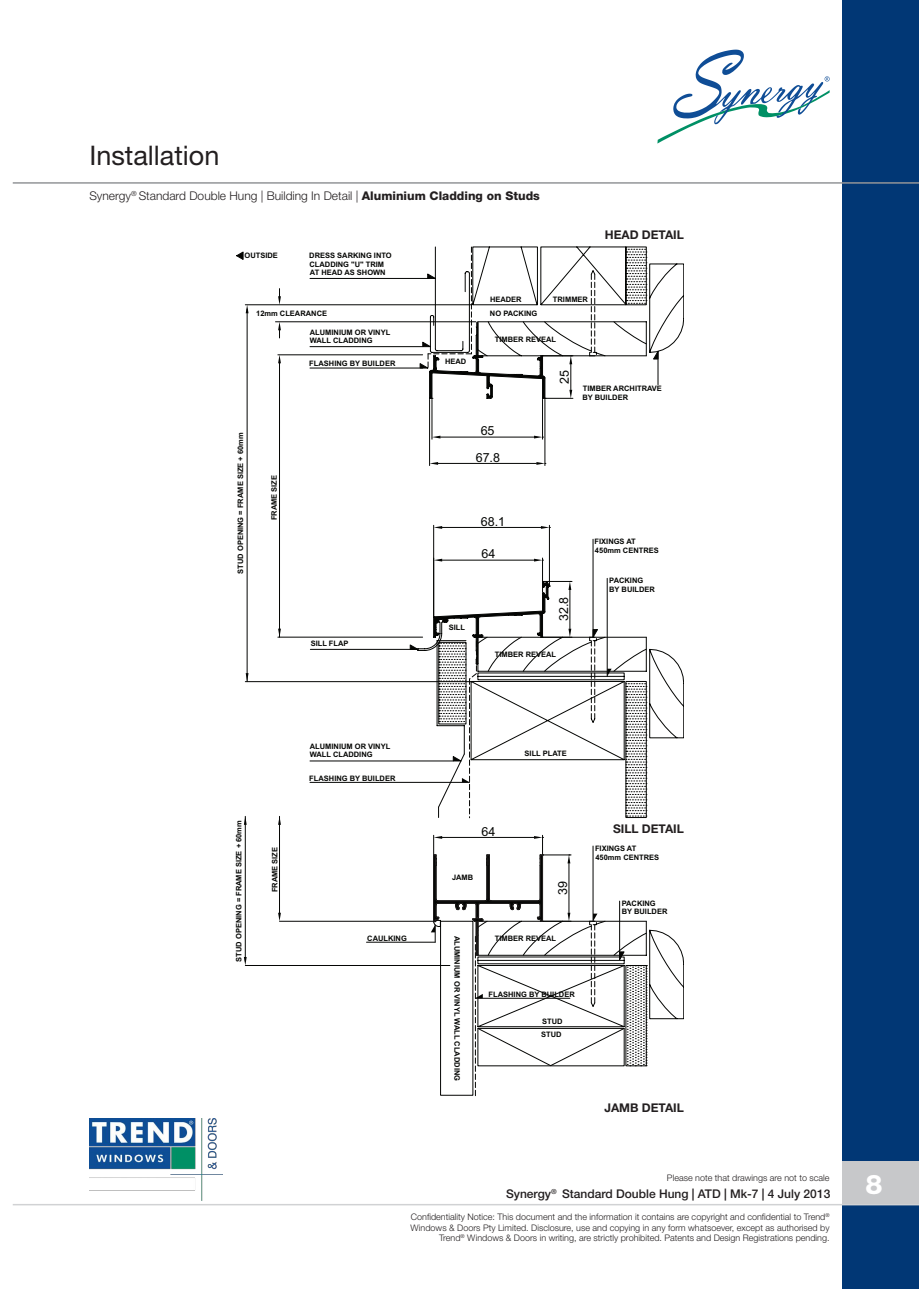
<style>
.page{position:relative;width:919px;height:1289px;background:#fff}
.page>*{position:absolute;margin:0;border:0;box-sizing:border-box;transform-origin:0 0}
.Section_Pages_Chapte{font:27px "Helvetica Neue";color:#231f20}
.t1{font:800 27px "Helvetica Neue";color:#fff}
.t2{font:12.45px "Arial";color:#040503}
.Section_Pages_Chapte-2{font:300 12px "Helvetica Neue";color:#231f20}
.t3{font:500 12px "Helvetica Neue";color:#231f20}
.Drawing_Labelling_Ou{font:700 12px "Helvetica Neue";color:#231f20}
.t4{font:300 9px/10.8px "Helvetica Neue";color:#231f20;text-align:right}
.t5{font:700 7.5px/8.6px "Arial";color:#040503}
.s1{font-weight:800}
</style>
<div class="page">
<div style="left:842px;top:0;width:76px;height:1288px;background:#013775"></div>
<div style="left:842px;top:1161px;width:76px;height:42px;background:#c7c8ca"></div>
<hr style="left:13px;top:1203px;width:905px;height:2px;background:#d1d2d4">
<hr style="left:13px;top:182px;width:905px;height:2px;background:#939598">
<img style="left:89px;top:1118px;width:133px;height:82px">
<svg style="left:657px;top:50px;width:172px;height:93px"></svg>
<hr style="left:279px;top:359px;width:1px;height:278px;background:#040503">
<hr style="left:278px;top:354px;width:144px;height:1px;background:#040503">
<hr style="left:247px;top:309px;width:1px;height:372px;background:#040503">
<hr style="left:275px;top:321px;width:201px;height:1px;background:#040503">
<hr style="left:245px;top:304px;width:226px;height:1px;background:#040503">
<svg style="left:245px;top:636px;width:64px;height:330px"></svg>
<svg style="left:246px;top:305px;width:2px;height:8px"></svg>
<svg style="left:278px;top:355px;width:3px;height:8px"></svg>
<svg style="left:278px;top:322px;width:3px;height:16px"></svg>
<svg style="left:278px;top:288px;width:3px;height:17px"></svg>
<svg style="left:278px;top:628px;width:3px;height:9px"></svg>
<svg style="left:246px;top:673px;width:2px;height:8px"></svg>
<svg style="left:244px;top:957px;width:3px;height:8px"></svg>
<svg style="left:278px;top:912px;width:3px;height:9px"></svg>
<svg style="left:244px;top:816px;width:3px;height:8px"></svg>
<svg style="left:278px;top:816px;width:3px;height:8px"></svg>
<svg style="left:309px;top:247px;width:375px;height:848px"></svg>
<svg style="left:236px;top:251px;width:7px;height:9px"></svg>
<p class="Section_Pages_Chapte" style="left:89px;top:139px;width:132px">Installation</p>
<p class="Section_Pages_Chapte-2" style="left:89px;top:189px;width:452px">Synergy<sup>®</sup> Standard Double Hung | Building In Detail | <span class="s1">Aluminium Cladding on Studs</span></p>
<p class="t5" style="left:244px;top:252px;width:35px">OUTSIDE</p>
<p class="t5" style="left:309px;top:252px;width:84px">DRESS SARKING INTO<br>CLADDING "U" TRIM<br>AT HEAD AS SHOWN</p>
<p class="t5" style="left:256px;top:309px;width:72px">12mm CLEARANCE</p>
<p class="t5" style="left:310px;top:328px;width:82px">ALUMINIUM OR VINYL<br>WALL CLADDING</p>
<p class="t5" style="left:309px;top:360px;width:88px">FLASHING BY BUILDER</p>
<p class="t5" style="left:445px;top:357px;width:23px">HEAD</p>
<p class="t5" style="left:490px;top:295px;width:33px">HEADER</p>
<p class="t5" style="left:553px;top:295px;width:36px">TRIMMER</p>
<p class="t5" style="left:490px;top:309px;width:49px">NO PACKING</p>
<p class="t5" style="left:495px;top:335px;width:63px">TIMBER REVEAL</p>
<p class="t2" style="left:556px;top:383px;width:15px;rotate:-90deg">25</p>
<p class="Drawing_Labelling_Ou" style="left:604px;top:227px;width:81px">HEAD DETAIL</p>
<p class="t5" style="left:236px;top:574px;width:143px;rotate:-90deg">STUD OPENING = FRAME SIZE + 60mm</p>
<p class="t5" style="left:270px;top:520px;width:47px;rotate:-90deg">FRAME SIZE</p>
<p class="t5" style="left:310px;top:639px;width:39px">SILL FLAP</p>
<p class="t2" style="left:480px;top:423px;width:15px">65</p>
<p class="t2" style="left:475px;top:449px;width:26px">67.8</p>
<p class="t5" style="left:582px;top:385px;width:81px">TIMBER ARCHITRAVE<br>BY BUILDER</p>
<p class="t5" style="left:449px;top:623px;width:18px">SILL</p>
<p class="t2" style="left:481px;top:513px;width:26px">68.1</p>
<p class="t2" style="left:481px;top:545px;width:15px">64</p>
<p class="t2" style="left:555px;top:621px;width:26px;rotate:-90deg">32.8</p>
<p class="t5" style="left:495px;top:650px;width:63px">TIMBER REVEAL</p>
<p class="t5" style="left:594px;top:537px;width:66px">FIXINGS AT<br>450mm CENTRES</p>
<p class="t5" style="left:609px;top:576px;width:47px">PACKING<br>BY BUILDER</p>
<p class="t5" style="left:235px;top:961px;width:143px;rotate:-90deg">STUD OPENING = FRAME SIZE + 60mm</p>
<p class="t5" style="left:271px;top:892px;width:47px;rotate:-90deg">FRAME SIZE</p>
<p class="t5" style="left:310px;top:742px;width:82px">ALUMINIUM OR VINYL<br>WALL CLADDING</p>
<p class="t5" style="left:309px;top:774px;width:88px">FLASHING BY BUILDER</p>
<p class="t5" style="left:367px;top:934px;width:41px">CAULKING</p>
<p class="t5" style="left:524px;top:749px;width:44px">SILL PLATE</p>
<p class="t2" style="left:481px;top:823px;width:15px">64</p>
<p class="t5" style="left:452px;top:873px;width:23px">JAMB</p>
<p class="t2" style="left:554px;top:894px;width:15px;rotate:-90deg">39</p>
<p class="t5" style="left:461px;top:935px;width:147px;rotate:90deg">ALUMINIUM OR VINYL WALL CLADDING</p>
<p class="t5" style="left:495px;top:934px;width:63px">TIMBER REVEAL</p>
<p class="t5" style="left:488px;top:990px;width:88px">FLASHING BY BUILDER</p>
<p class="t5" style="left:541px;top:1014px;width:23px;line-height:13.5px">STUD<br>STUD</p>
<p class="Drawing_Labelling_Ou" style="left:613px;top:821px;width:72px">SILL DETAIL</p>
<p class="t5" style="left:595px;top:844px;width:66px">FIXINGS AT<br>450mm CENTRES</p>
<p class="t5" style="left:621px;top:899px;width:47px">PACKING<br>BY BUILDER</p>
<p class="Drawing_Labelling_Ou" style="left:604px;top:1100px;width:81px">JAMB DETAIL</p>
<p class="t4" style="left:667px;top:1172px;width:164px">Please note that drawings are not to scale</p>
<h3 class="t3" style="left:506px;top:1186px;width:326px">Synergy<sup>®</sup> Standard Double Hung | ATD | Mk-7 | 4 July 2013</h3>
<p class="t4" style="left:410px;top:1210px;width:420px">Confidentiality Notice: This document and the information it contains are copyright and confidential to Trend<sup>®<br></sup>Windows &amp; Doors Pty Limited. Disclosure, use and copying in any form whatsoever, except as authorised by<br>Trend<sup>®</sup> Windows &amp; Doors in writing, are strictly prohibited. Patents and Design Registrations pending.</p>
<h1 class="t1" style="left:865px;top:1168px;width:19px">8</h1>
</div>
